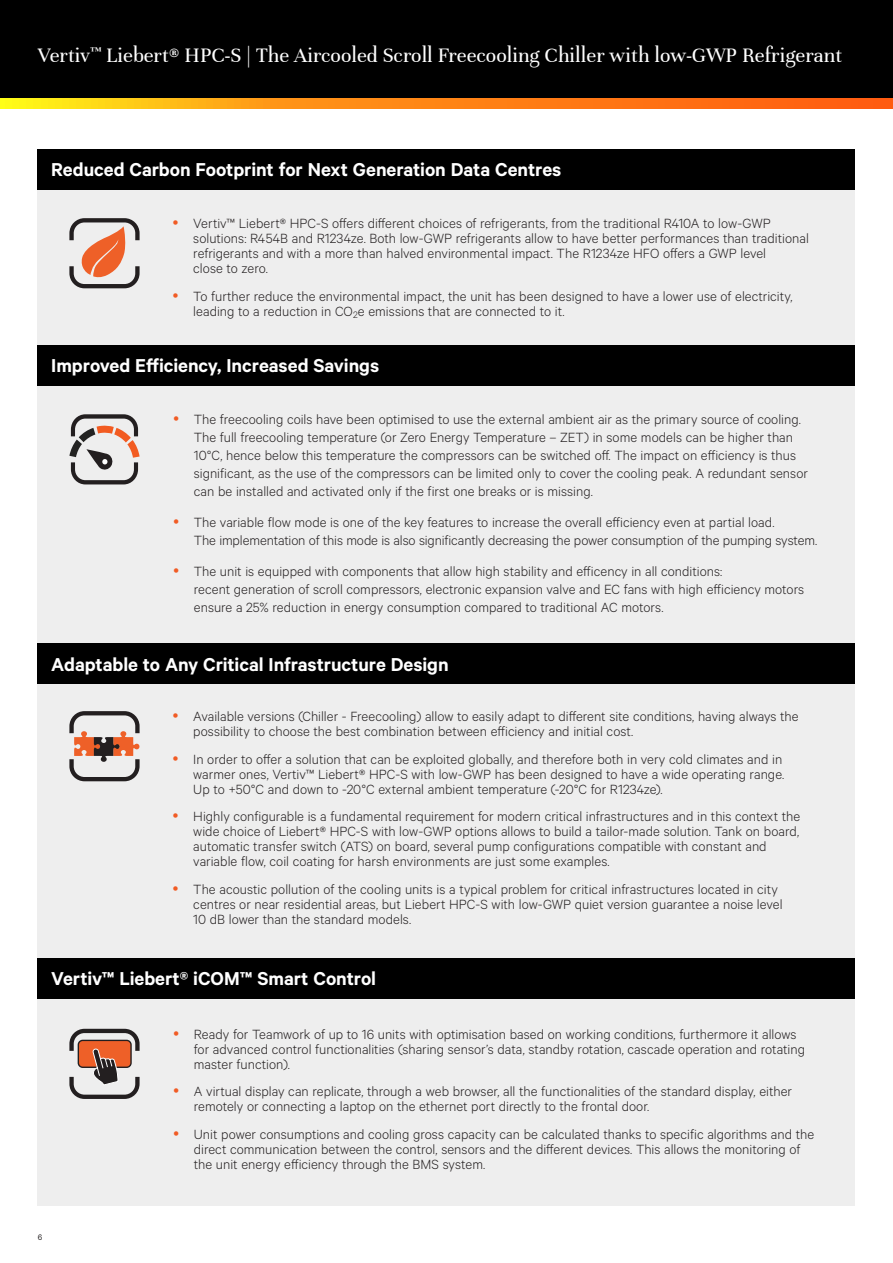
<style>
.page{position:relative;width:893px;height:1263px;background:#fff}
.page>*{position:absolute;margin:0;border:0;box-sizing:border-box;transform-origin:0 0}
.Vertiv_Header_Small_Title{font:22.05px "Unna";color:#fff}
.Gray_Column_Heading{font:600 21px "Calibre";color:#fff}
.t1{font:300 15px/15px "Calibre";color:#231f20}
.Page_Number_Left{font:9px "Calibre";color:#231f20}
</style>
<div class="page">
<div style="left:0;top:0;width:893px;height:108px;background:#000"></div>
<svg style="left:0;top:98px;width:893px;height:11px;background:#ff9014"></svg>
<div style="left:38px;top:149px;width:817px;height:512px;background:#eee"></div>
<div style="left:38px;top:345px;width:817px;height:41px;background:#000"></div>
<div style="left:38px;top:149px;width:817px;height:41px;background:#000"></div>
<svg style="left:69px;top:218px;width:71px;height:70px"></svg>
<svg style="left:69px;top:414px;width:71px;height:70px"></svg>
<div style="left:38px;top:673px;width:817px;height:533px;background:#eee"></div>
<div style="left:38px;top:958px;width:817px;height:40px;background:#000"></div>
<div style="left:38px;top:643px;width:817px;height:41px;background:#000"></div>
<svg style="left:69px;top:711px;width:71px;height:70px"></svg>
<svg style="left:69px;top:1029px;width:71px;height:70px"></svg>
<p class="Vertiv_Header_Small_Title" style="left:38px;top:42px;width:806px">Vertiv<sup>™</sup> Liebert® HPC-S | The Aircooled Scroll Freecooling Chiller with low-GWP Refrigerant</p>
<p class="Gray_Column_Heading" style="left:51px;top:157px;width:512px">Reduced Carbon Footprint for Next Generation Data Centres</p>
<p class="t1" style="left:193px;top:215px;width:617px">Vertiv™ Liebert® HPC-S offers different choices of refrigerants, from the traditional R410A to low-GWP solutions: R454B and R1234ze. Both low-GWP refrigerants allow to have better performances than traditional refrigerants and with a more than halved environmental impact. The R1234ze HFO offers a GWP level<br>close to zero.</p>
<p class="t1" style="left:193px;top:288px;width:601px">To further reduce the environmental impact, the unit has been designed to have a lower use of electricity, leading to a reduction in CO<sub>2</sub>e emissions that are connected to it.</p>
<p class="Gray_Column_Heading" style="left:51px;top:353px;width:329px">Improved Efficiency, Increased Savings</p>
<p class="t1" style="left:194px;top:410px;width:616px;line-height:18px">The freecooling coils have been optimised to use the external ambient air as the primary source of cooling.<br>The full freecooling temperature (or Zero Energy Temperature – ZET) in some models can be higher than 10°C, hence below this temperature the compressors can be switched off. The impact on efficiency is thus significant, as the use of the compressors can be limited only to cover the cooling peak. A redundant sensor can be installed and activated only if the first one breaks or is missing.</p>
<p class="t1" style="left:194px;top:512px;width:625px;line-height:18px">The variable flow mode is one of the key features to increase the overall efficiency even at partial load.<br>The implementation of this mode is also significantly decreasing the power consumption of the pumping system.</p>
<p class="t1" style="left:194px;top:561px;width:612px;line-height:18px">The unit is equipped with components that allow high stability and efficency in all conditions:<br>recent generation of scroll compressors, electronic expansion valve and EC fans with high efficiency motors ensure a 25% reduction in energy consumption compared to traditional AC motors.</p>
<p class="Gray_Column_Heading" style="left:51px;top:651px;width:399px">Adaptable to Any Critical Infrastructure Design</p>
<p class="t1" style="left:193px;top:708px;width:607px">Available versions (Chiller - Freecooling) allow to easily adapt to different site conditions, having always the possibility to choose the best combination between efficiency and initial cost.</p>
<p class="t1" style="left:193px;top:751px;width:592px">In order to offer a solution that can be exploited globally, and therefore both in very cold climates and in warmer ones, Vertiv™ Liebert® HPC-S with low-GWP has been designed to have a wide operating range.<br>Up to +50°C and down to -20°C external ambient temperature (-20°C for R1234ze).</p>
<p class="t1" style="left:193px;top:808px;width:608px">Highly configurable is a fundamental requirement for modern critical infrastructures and in this context the wide choice of Liebert® HPC-S with low-GWP options allows to build a tailor-made solution. Tank on board, automatic transfer switch (ATS) on board, several pump configurations compatible with constant and variable flow, coil coating for harsh environments are just some examples.</p>
<p class="t1" style="left:193px;top:881px;width:591px">The acoustic pollution of the cooling units is a typical problem for critical infrastructures located in city centres or near residential areas, but Liebert HPC-S with low-GWP quiet version guarantee a noise level<br>10 dB lower than the standard models.</p>
<p class="Gray_Column_Heading" style="left:51px;top:966px;width:326px">Vertiv™ Liebert® iCOM™ Smart Control</p>
<p class="Page_Number_Left" style="left:38px;top:1232px;width:6px">6</p>
<p class="t1" style="left:194px;top:1026px;width:613px">Ready for Teamwork of up to 16 units with optimisation based on working conditions, furthermore it allows for advanced control functionalities (sharing sensor’s data, standby rotation, cascade operation and rotating master function).</p>
<p class="t1" style="left:194px;top:1083px;width:600px">A virtual display can replicate, through a web browser, all the functionalities of the standard display, either remotely or connecting a laptop on the ethernet port directly to the frontal door.</p>
<p class="t1" style="left:194px;top:1126px;width:622px">Unit power consumptions and cooling gross capacity can be calculated thanks to specific algorithms and the direct communication between the control, sensors and the different devices. This allows the monitoring of the unit energy efficiency through the BMS system.</p>
</div>
